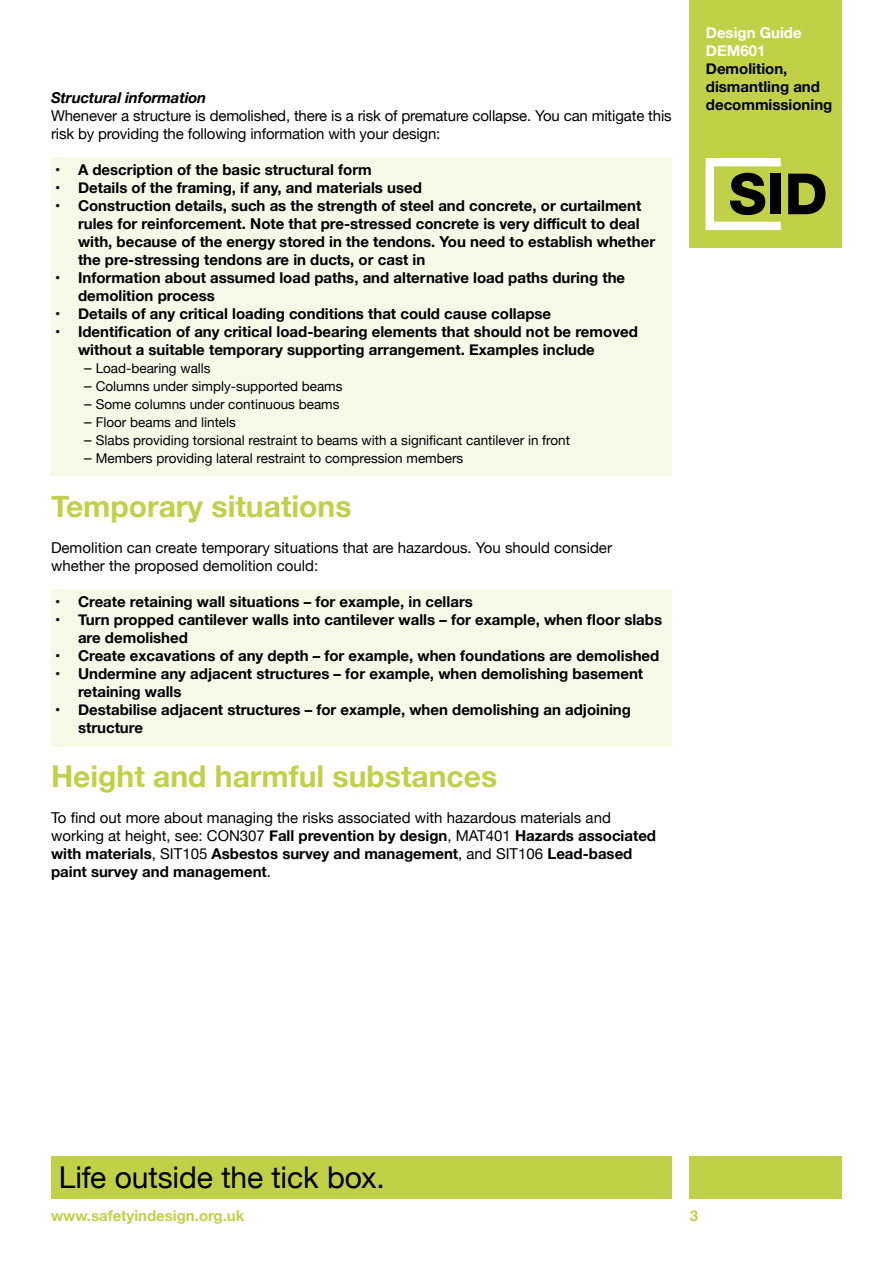
<style>
.page{position:relative;width:893px;height:1263px;background:#fff}
.page>*{position:absolute;margin:0;border:0;box-sizing:border-box;transform-origin:0 0}
.t1{font:700 30px "Helvetica Neue";color:#c1d147}
.t2{font:30px "Helvetica Neue";letter-spacing:-.005em;color:#000}
.t3{font:700 15px/18px "Helvetica Neue";color:#000}
.t4{font:15px/18px "Helvetica Neue";color:#000}
.t5{font:700 15px "Helvetica Neue";color:#c1d147}
.t6{font:italic 700 15px "Helvetica Neue";letter-spacing:-.01em;color:#000}
.t7{font:700 15px/18px "Helvetica Neue";color:#fff}
.t8{font:13.5px "Helvetica Neue";color:#000}
.s1{font-size:15px}
.s2{font-weight:700}
</style>
<div class="page">
<div style="left:51px;top:157px;width:621px;height:319px;background:#f6f9e8"></div>
<div style="left:51px;top:589px;width:621px;height:157px;background:#f6f9e8"></div>
<div style="left:51px;top:1157px;width:621px;height:42px;background:#c1d147"></div>
<div style="left:690px;top:1157px;width:152px;height:42px;background:#c1d147"></div>
<div style="left:690px;top:0;width:152px;height:247px;background:#c1d147"></div>
<svg style="left:706px;top:158px;width:75px;height:72px"></svg>
<div style="left:770px;top:174px;width:11px;height:40px;background:#000"></div>
<svg style="left:788px;top:174px;width:37px;height:40px"></svg>
<p class="t6" style="left:51px;top:86px;width:157px">Structural information</p>
<p class="t4" style="left:51px;top:108px;width:622px">Whenever a structure is demolished, there is a risk of premature collapse. You can mitigate this risk by providing the following information with your design:</p>
<p class="t3" style="left:55px;top:161px;width:318px">• A description of the basic structural form</p>
<p class="t3" style="left:55px;top:179px;width:368px">• Details of the framing, if any, and materials used</p>
<p class="t3" style="left:78px;top:197px;width:579px;text-indent:-23px">• Construction details, such as the strength of steel and concrete, or curtailment rules for reinforcement. Note that pre-stressed concrete is very difficult to deal with, because of the energy stored in the tendons. You need to establish whether the pre-stressing tendons are in ducts, or cast in</p>
<p class="t3" style="left:78px;top:269px;width:549px;text-indent:-23px">• Information about assumed load paths, and alternative load paths during the demolition process</p>
<p class="t3" style="left:55px;top:305px;width:497px">• Details of any critical loading conditions that could cause collapse</p>
<p class="t3" style="left:78px;top:323px;width:561px;text-indent:-23px">• Identification of any critical load-bearing elements that should not be removed without a suitable temporary supporting arrangement. Examples include</p>
<p class="t8" style="left:84px;top:359px;width:128px"><span class="s1">–</span> Load-bearing walls</p>
<p class="t8" style="left:84px;top:377px;width:260px"><span class="s1">–</span> Columns under simply-supported beams</p>
<p class="t8" style="left:84px;top:395px;width:257px"><span class="s1">–</span> Some columns under continuous beams</p>
<p class="t8" style="left:84px;top:413px;width:153px"><span class="s1">–</span> Floor beams and lintels</p>
<p class="t8" style="left:84px;top:431px;width:487px"><span class="s1">–</span> Slabs providing torsional restraint to beams with a significant cantilever in front</p>
<p class="t8" style="left:84px;top:449px;width:381px"><span class="s1">–</span> Members providing lateral restraint to compression members</p>
<h1 class="t1" style="left:51px;top:483px;width:302px">Temporary situations</h1>
<p class="t4" style="left:51px;top:540px;width:562px">Demolition can create temporary situations that are hazardous. You should consider whether the proposed demolition could:</p>
<p class="t3" style="left:55px;top:593px;width:419px">• Create retaining wall situations – for example, in cellars</p>
<p class="t3" style="left:78px;top:611px;width:586px;text-indent:-23px">• Turn propped cantilever walls into cantilever walls – for example, when floor slabs are demolished</p>
<p class="t3" style="left:55px;top:647px;width:606px">• Create excavations of any depth – for example, when foundations are demolished</p>
<p class="t3" style="left:78px;top:665px;width:567px;text-indent:-23px">• Undermine any adjacent structures – for example, when demolishing basement retaining walls</p>
<p class="t3" style="left:78px;top:701px;width:554px;text-indent:-23px">• Destabilise adjacent structures – for example, when demolishing an adjoining structure</p>
<h1 class="t1" style="left:51px;top:753px;width:448px">Height and harmful substances</h1>
<p class="t4" style="left:51px;top:810px;width:607px">To find out more about managing the risks associated with hazardous materials and working at height, see: CON307 <span class="s2">Fall prevention by design</span>, MAT401 <span class="s2">Hazards associated with materials</span>, SIT105 <span class="s2">Asbestos survey and management</span>, and SIT106 <span class="s2">Lead-based paint survey and management</span>.</p>
<p class="t7" style="left:706px;top:24px;width:97px">Design Guide<br>DEM601</p>
<p class="t3" style="left:706px;top:60px;width:128px">Demolition, dismantling and decommissioning</p>
<h1 class="t2" style="left:59px;top:1155px;width:327px">Life outside the tick box.</h1>
<p class="t5" style="left:51px;top:1203px;width:195px">www.safetyindesign.org.uk</p>
<p class="t5" style="left:690px;top:1203px;width:10px">3</p>
</div>
